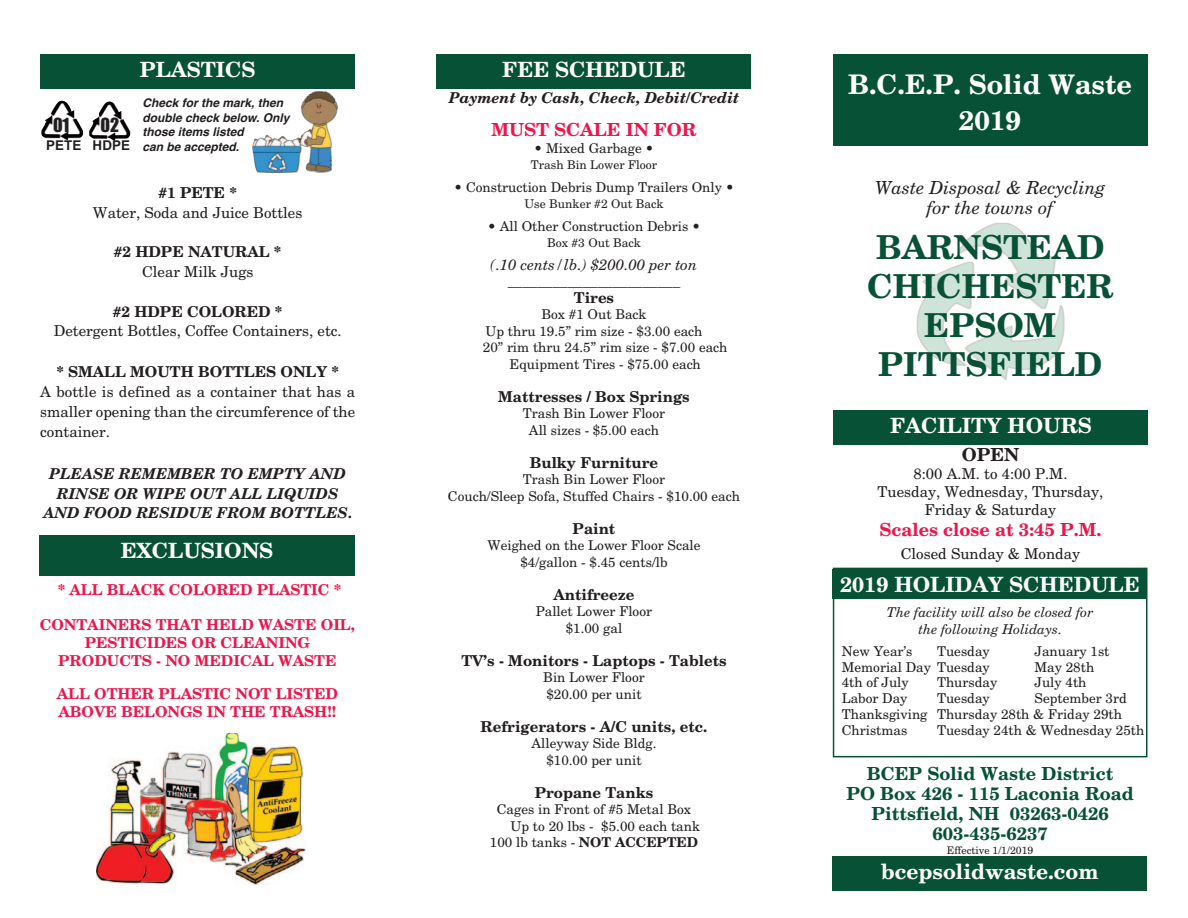
<style>
.page{position:relative;width:1188px;height:918px;background:#fff}
.page>*{position:absolute;margin:0;border:0;box-sizing:border-box;transform-origin:0 0}
.t1{font:700 33px "New Century Schlbk";color:#075137}
.t2{font:700 27px "New Century Schlbk";color:#fff}
.t3{font:700 21px "New Century Schlbk";color:#fff}
.t4{font:700 18px "New Century Schlbk";color:#075137}
.t5{font:italic 18px "New Century Schlbk";color:#231f20}
.t6{font:700 18px "New Century Schlbk";color:#ed164b}
.t7{font:700 18px "New Century Schlbk";color:#231f20}
.t8{font:18px "Impact";color:#231f20}
.t9{font:15px/19.8px "New Century Schlbk";color:#231f20;text-align:justify}
.t10{font:700 15px "New Century Schlbk";color:#231f20}
.t11{font:700 15px/18px "New Century Schlbk";color:#ed164b;text-align:center}
.t12{font:italic 700 15px "New Century Schlbk";color:#231f20}
.t13{font:italic 15px "New Century Schlbk";color:#231f20}
.t14{font:13.5px "New Century Schlbk";color:#231f20}
.t15{font:italic 13.5px "New Century Schlbk";color:#231f20}
.t16{font:700 13.5px "Arial";color:#231f20}
.t17{font:italic 700 12px "Helvetica";color:#231f20}
.t18{font:12px "New Century Schlbk";color:#231f20}
.t19{font:10.5px "New Century Schlbk";color:#231f20}
.s1{font-weight:700}
</style>
<div class="page">
<img style="left:917px;top:223px;width:148px;height:157px">
<div style="left:833px;top:568px;width:314px;height:189px;border:2px solid #075137"></div>
<div style="left:833px;top:54px;width:315px;height:92px;background:#075137"></div>
<div style="left:833px;top:410px;width:315px;height:35px;background:#075137"></div>
<div style="left:40px;top:54px;width:315px;height:35px;background:#075137"></div>
<div style="left:40px;top:535px;width:315px;height:40px;background:#075137"></div>
<div style="left:832px;top:569px;width:315px;height:29px;background:#075137"></div>
<div style="left:436px;top:54px;width:315px;height:35px;background:#075137"></div>
<div style="left:832px;top:856px;width:316px;height:35px;background:#075137"></div>
<img style="left:96px;top:733px;width:209px;height:151px">
<img style="left:41px;top:100px;width:42px;height:41px">
<img style="left:89px;top:101px;width:41px;height:40px">
<img style="left:252px;top:91px;width:86px;height:82px">
<p class="t8" style="left:53px;top:119px;width:18px">01</p>
<p class="t16" style="left:46px;top:138px;width:37px">PETE</p>
<p class="t8" style="left:101px;top:119px;width:20px">02</p>
<p class="t16" style="left:93px;top:138px;width:39px">HDPE</p>
<p class="t3" style="left:140px;top:61px;width:117px">PLASTICS</p>
<p class="t17" style="left:142px;top:99px;width:142px">Check for the mark, then</p>
<p class="t17" style="left:142px;top:113px;width:148px">double check below. Only</p>
<p class="t17" style="left:142px;top:128px;width:103px">those items listed</p>
<p class="t17" style="left:142px;top:142px;width:98px">can be accepted.</p>
<p class="t10" style="left:159px;top:187px;width:80px">#1 PETE *</p>
<p class="t9" style="left:93px;top:204px;width:211px">Water, Soda and Juice Bottles</p>
<p class="t10" style="left:114px;top:246px;width:169px">#2 HDPE NATURAL *</p>
<p class="t9" style="left:142px;top:263px;width:113px">Clear Milk Jugs</p>
<p class="t10" style="left:113px;top:305px;width:171px">#2 HDPE COLORED *</p>
<p class="t9" style="left:54px;top:322px;width:290px">Detergent Bottles, Coffee Containers, etc.</p>
<p class="t10" style="left:56px;top:366px;width:284px">* SMALL MOUTH BOTTLES ONLY *</p>
<p class="t9" style="left:40px;top:383px;width:317px">A bottle is defined as a container that has a smaller opening than the circumference of the container.</p>
<p class="t12" style="left:49px;top:468px;width:298px">PLEASE REMEMBER TO EMPTY AND</p>
<p class="t12" style="left:57px;top:488px;width:283px">RINSE OR WIPE OUT ALL LIQUIDS</p>
<p class="t12" style="left:43px;top:507px;width:310px">AND FOOD RESIDUE FROM BOTTLES.</p>
<p class="t3" style="left:121px;top:542px;width:154px">EXCLUSIONS</p>
<p class="t11" style="left:58px;top:582px;width:285px">* ALL BLACK COLORED PLASTIC *</p>
<p class="t11" style="left:40px;top:617px;width:317px">CONTAINERS THAT HELD WASTE OIL,<br>PESTICIDES OR CLEANING</p>
<p class="t11" style="left:58px;top:653px;width:280px">PRODUCTS - NO MEDICAL WASTE</p>
<p class="t11" style="left:57px;top:686px;width:283px;text-align:left">ALL OTHER PLASTIC NOT LISTED<br>ABOVE BELONGS IN THE TRASH!!</p>
<p class="t3" style="left:502px;top:61px;width:185px">FEE SCHEDULE</p>
<p class="t12" style="left:449px;top:92px;width:292px">Payment by Cash, Check, Debit/Credit</p>
<p class="t6" style="left:491px;top:123px;width:207px">MUST SCALE IN FOR</p>
<p class="t14" style="left:534px;top:143px;width:121px">• Mixed Garbage •</p>
<p class="t18" style="left:531px;top:161px;width:128px">Trash Bin Lower Floor</p>
<p class="t14" style="left:454px;top:182px;width:281px">• Construction Debris Dump Trailers Only •</p>
<p class="t18" style="left:525px;top:200px;width:140px">Use Bunker #2 Out Back</p>
<p class="t14" style="left:488px;top:221px;width:214px">• All Other Construction Debris •</p>
<p class="t18" style="left:547px;top:239px;width:95px">Box #3 Out Back</p>
<p class="t13" style="left:491px;top:259px;width:208px">(.10 cents/lb.) $200.00 per ton</p>
<p class="t9" style="left:508px;top:272px;width:174px">_______________________</p>
<p class="t10" style="left:574px;top:292px;width:42px">Tires</p>
<p class="t14" style="left:541px;top:309px;width:107px">Box #1 Out Back</p>
<p class="t14" style="left:485px;top:326px;width:219px">Up thru 19.5” rim size - $3.00 each</p>
<p class="t14" style="left:483px;top:342px;width:246px">20” rim thru 24.5” rim size - $7.00 each</p>
<p class="t14" style="left:510px;top:359px;width:193px">Equipment Tires - $75.00 each</p>
<p class="t10" style="left:498px;top:391px;width:193px">Mattresses / Box Springs</p>
<p class="t14" style="left:523px;top:408px;width:144px">Trash Bin Lower Floor</p>
<p class="t14" style="left:529px;top:425px;width:132px">All sizes - $5.00 each</p>
<p class="t10" style="left:530px;top:457px;width:130px">Bulky Furniture</p>
<p class="t14" style="left:523px;top:474px;width:144px">Trash Bin Lower Floor</p>
<p class="t14" style="left:448px;top:491px;width:294px">Couch/Sleep Sofa, Stuffed Chairs - $10.00 each</p>
<p class="t10" style="left:573px;top:523px;width:44px">Paint</p>
<p class="t14" style="left:488px;top:540px;width:215px">Weighed on the Lower Floor Scale</p>
<p class="t14" style="left:520px;top:557px;width:149px">$4/gallon - $.45 cents/lb</p>
<p class="t10" style="left:553px;top:589px;width:83px">Antifreeze</p>
<p class="t14" style="left:536px;top:606px;width:118px">Pallet Lower Floor</p>
<p class="t14" style="left:566px;top:623px;width:58px">$1.00 gal</p>
<p class="t10" style="left:461px;top:655px;width:267px">TV’s - Monitors - Laptops - Tablets</p>
<p class="t14" style="left:543px;top:672px;width:103px">Bin Lower Floor</p>
<p class="t14" style="left:546px;top:689px;width:97px">$20.00 per unit</p>
<p class="t10" style="left:481px;top:721px;width:228px">Refrigerators - A/C units, etc.</p>
<p class="t14" style="left:531px;top:738px;width:127px">Alleyway Side Bldg.</p>
<p class="t14" style="left:546px;top:755px;width:97px">$10.00 per unit</p>
<p class="t10" style="left:535px;top:787px;width:120px">Propane Tanks</p>
<p class="t14" style="left:497px;top:804px;width:196px">Cages in Front of #5 Metal Box</p>
<p class="t14" style="left:510px;top:821px;width:191px">Up to 20 lbs - $5.00 each tank</p>
<p class="t14" style="left:490px;top:837px;width:210px">100 lb tanks - <span class="s1">NOT ACCEPTED</span></p>
<p class="t2" style="left:848px;top:74px;width:286px">B.C.E.P. Solid Waste</p>
<p class="t2" style="left:959px;top:110px;width:63px">2019</p>
<p class="t5" style="left:875px;top:180px;width:232px">Waste Disposal &amp; Recycling</p>
<p class="t5" style="left:927px;top:201px;width:128px">for the towns of</p>
<p class="t1" style="left:876px;top:235px;width:230px">BARNSTEAD</p>
<p class="t1" style="left:867px;top:274px;width:248px">CHICHESTER</p>
<p class="t1" style="left:924px;top:313px;width:133px">EPSOM</p>
<p class="t1" style="left:878px;top:352px;width:226px">PITTSFIELD</p>
<p class="t3" style="left:890px;top:417px;width:203px">FACILITY HOURS</p>
<p class="t7" style="left:962px;top:447px;width:59px">OPEN</p>
<p class="t9" style="left:913px;top:465px;width:156px">8:00 A.M. to 4:00 P.M.</p>
<p class="t9" style="left:878px;top:483px;width:227px">Tuesday, Wednesday, Thursday,</p>
<p class="t9" style="left:925px;top:501px;width:133px">Friday &amp; Saturday</p>
<p class="t6" style="left:879px;top:523px;width:224px">Scales close at 3:45 P.M.</p>
<p class="t9" style="left:901px;top:545px;width:181px">Closed Sunday &amp; Monday</p>
<p class="t3" style="left:840px;top:576px;width:301px">2019 HOLIDAY SCHEDULE</p>
<p class="t15" style="left:887px;top:607px;width:208px">The facility will also be closed for</p>
<p class="t15" style="left:918px;top:624px;width:145px">the following Holidays.</p>
<p class="t14" style="left:842px;top:646px;width:72px">New Year’s</p>
<p class="t14" style="left:937px;top:646px;width:54px">Tuesday</p>
<p class="t14" style="left:1035px;top:646px;width:77px">January 1st</p>
<p class="t14" style="left:842px;top:662px;width:150px">Memorial Day Tuesday</p>
<p class="t14" style="left:1035px;top:662px;width:61px">May 28th</p>
<p class="t14" style="left:842px;top:677px;width:69px">4th of July</p>
<p class="t14" style="left:937px;top:677px;width:62px">Thursday</p>
<p class="t14" style="left:1035px;top:677px;width:54px">July 4th</p>
<p class="t14" style="left:842px;top:693px;width:67px">Labor Day</p>
<p class="t14" style="left:937px;top:693px;width:54px">Tuesday</p>
<p class="t14" style="left:1035px;top:693px;width:94px">September 3rd</p>
<p class="t14" style="left:842px;top:709px;width:282px">Thanksgiving Thursday 28th &amp; Friday 29th</p>
<p class="t14" style="left:842px;top:725px;width:67px">Christmas</p>
<p class="t14" style="left:937px;top:725px;width:209px">Tuesday 24th &amp; Wednesday 25th</p>
<p class="t4" style="left:867px;top:767px;width:248px">BCEP Solid Waste District</p>
<p class="t4" style="left:846px;top:787px;width:289px">PO Box 426 - 115 Laconia Road</p>
<p class="t4" style="left:872px;top:807px;width:239px">Pittsfield, NH 03263-0426</p>
<p class="t4" style="left:932px;top:827px;width:117px">603-435-6237</p>
<p class="t19" style="left:947px;top:846px;width:88px">Effective 1/1/2019</p>
<p class="t3" style="left:881px;top:863px;width:219px">bcepsolidwaste.com</p>
</div>
